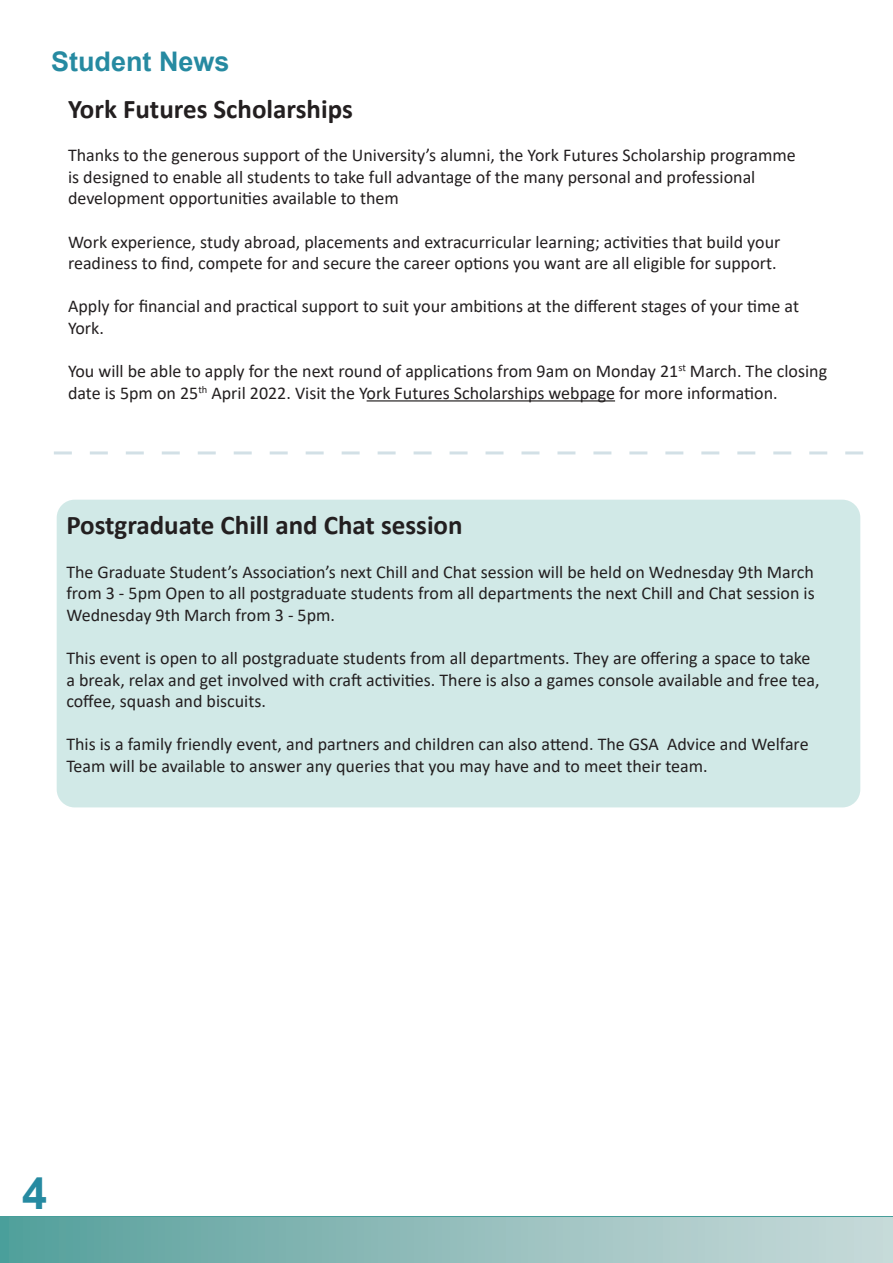
<style>
.page{position:relative;width:893px;height:1263px;background:#fff}
.page>*{position:absolute;margin:0;border:0;box-sizing:border-box;transform-origin:0 0}
.t1{font:700 45px "Arial";color:#268aa1}
.t2{font:700 27px "Calibri";color:#231f20}
.Section_Headers{font:700 27px "Arial";color:#268aa1}
.t3{font:18px/21.6px "Calibri";color:#231f20}
</style>
<div class="page">
<div style="left:0;top:1216px;width:893px;height:5px;background:#479e9a"></div>
<div style="left:0;top:1217px;width:893px;height:46px;background:linear-gradient(to right,#569f9b,#ccdbdb)"></div>
<hr style="left:367px;top:400px;width:248px;height:1px;background:#231f20">
<svg style="left:54px;top:451px;width:809px;height:3px"></svg>
<div style="left:57px;top:500px;width:803px;height:307px;background:#d1e9e7;border-radius:18px"></div>
<p class="Section_Headers" style="left:51px;top:43px;width:180px">Student News</p>
<p class="t2" style="left:68px;top:90px;width:286px">York Futures Scholarships</p>
<p class="t3" style="left:68px;top:144px;width:729px">Thanks to the generous support of the University’s alumni, the York Futures Scholarship programme is designed to enable all students to take full advantage of the many personal and professional development opportunities available to them</p>
<p class="t3" style="left:68px;top:230px;width:714px">Work experience, study abroad, placements and extracurricular learning; activities that build your readiness to find, compete for and secure the career options you want are all eligible for support.</p>
<p class="t3" style="left:68px;top:295px;width:733px">Apply for financial and practical support to suit your ambitions at the different stages of your time at<br>York.</p>
<p class="t3" style="left:68px;top:360px;width:761px">You will be able to apply for the next round of applications from 9am on Monday 21<sup>st</sup> March. The closing date is 5pm on 25<sup>th</sup> April 2022. Visit the York Futures Scholarships webpage for more information.</p>
<p class="t2" style="left:66px;top:506px;width:398px">Postgraduate Chill and Chat session</p>
<p class="t3" style="left:66px;top:560px;width:750px;text-align:justify">The Graduate Student’s Association’s next Chill and Chat session will be held on Wednesday 9th March from 3 - 5pm Open to all postgraduate students from all departments the next Chill and Chat session is Wednesday 9th March from 3 - 5pm.</p>
<p class="t3" style="left:66px;top:647px;width:755px">This event is open to all postgraduate students from all departments. They are offering a space to take a break, relax and get involved with craft activities. There is also a games console available and free tea, coffee, squash and biscuits.</p>
<p class="t3" style="left:66px;top:733px;width:744px">This is a family friendly event, and partners and children can also attend. The GSA Advice and Welfare<br>Team will be available to answer any queries that you may have and to meet their team.</p>
<h1 class="t1" style="left:22px;top:1162px;width:27px">4</h1>
</div>
